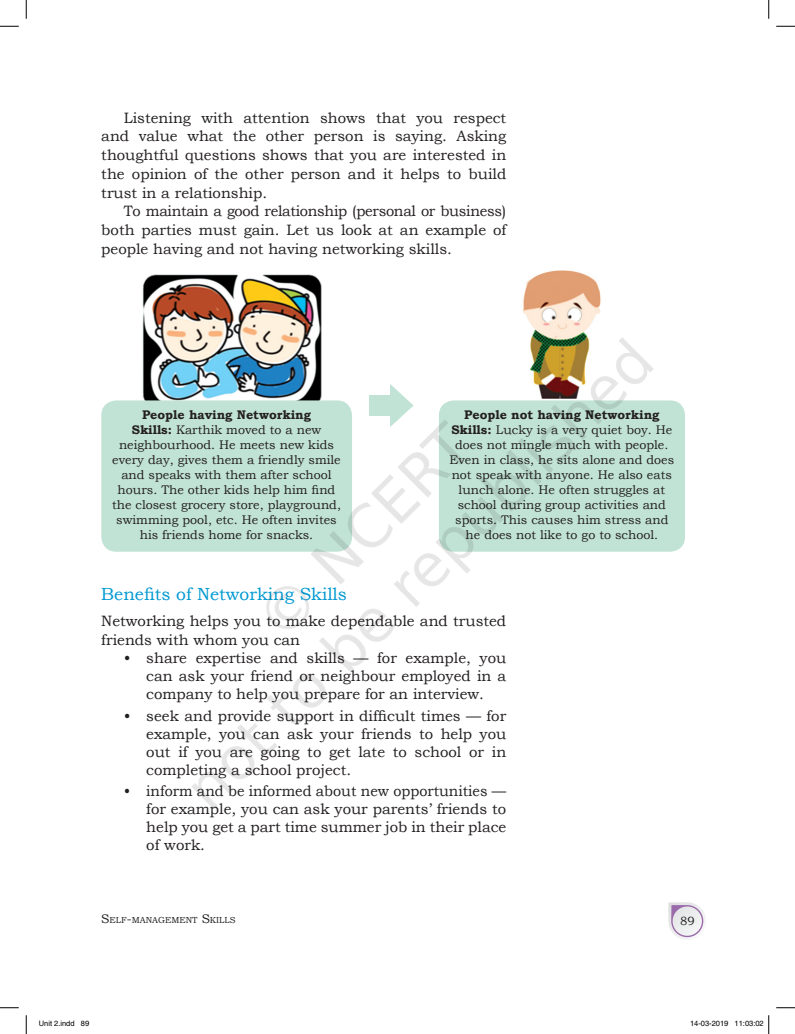
<style>
.page{position:relative;width:795px;height:1034px;background:#fff}
.page>*{position:absolute;margin:0;border:0;box-sizing:border-box;transform-origin:0 0}
.Head_3{font:17.5px "Bookman Old Style";color:#0099d1}
.Text_1_indent{font:15px/18.8px "Bookman Old Style";color:#231f20;text-align:justify}
.Text_1_indent-2{font:15px/18px "Bookman Old Style";color:#231f20;text-align:justify;scale:.96 1}
.Text{font:15px/18.8px "Bookman Old Style";color:#231f20}
.t1{font:12.5px/15px "Bookman Old Style";color:#231f20;text-align:center}
.t2{font:11.88px "Bookman Old Style";color:#231f20}
.t3{font:8.75px "Bookman Old Style";color:#231f20}
.t4{font:7.5px "Helvetica";color:#000}
.s1{font-weight:700}
.s2{font-size:12.5px}
</style>
<div class="page">
<svg style="left:0;top:25px;width:19px;height:2px"></svg>
<svg style="left:776px;top:25px;width:19px;height:2px"></svg>
<svg style="left:0;top:1007px;width:19px;height:1px"></svg>
<svg style="left:776px;top:1007px;width:19px;height:1px"></svg>
<svg style="left:25px;top:0;width:2px;height:19px"></svg>
<svg style="left:25px;top:1015px;width:2px;height:18px"></svg>
<svg style="left:768px;top:0;width:2px;height:19px"></svg>
<svg style="left:768px;top:1015px;width:2px;height:18px"></svg>
<img style="left:101px;top:270px;width:605px;height:670px">
<img style="left:109px;top:278px;width:558px;height:558px">
<p class="Text_1_indent" style="left:101px;top:108px;width:407px;text-indent:22px">Listening with attention shows that you respect and value what the other person is saying. Asking thoughtful questions shows that you are interested in the opinion of the other person and it helps to build trust in a relationship.</p>
<p class="Text_1_indent" style="left:101px;top:202px;width:406px;text-indent:22px">To maintain a good relationship (personal or business) both parties must gain. Let us look at an example of people having and not having networking skills.</p>
<p class="t1" style="left:112px;top:407px;width:231px"><span class="s1">People having Networking<br>Skills:</span> Karthik moved to a new neighbourhood. He meets new kids every day, gives them a friendly smile and speaks with them after school hours. The other kids help him find the closest grocery store, playground, swimming pool, etc. He often invites his friends home for snacks.</p>
<p class="t1" style="left:449px;top:407px;width:226px"><span class="s1">People not having Networking Skills:</span> Lucky is a very quiet boy. He does not mingle much with people.<br>Even in class, he sits alone and does not speak with anyone. He also eats lunch alone. He often struggles at school during group activities and sports. This causes him stress and he does not like to go to school.</p>
<p class="Head_3" style="left:101px;top:582px;width:247px">Benefits of Networking Skills</p>
<p class="Text" style="left:101px;top:611px;width:406px">Networking helps you to make dependable and trusted friends with whom you can</p>
<p class="Text_1_indent" style="left:146px;top:648px;width:361px;line-height:18px;text-indent:-22px">• share expertise and skills — for example, you can ask your friend or neighbour employed in a company to help you prepare for an interview.</p>
<p class="Text_1_indent" style="left:146px;top:706px;width:362px;line-height:18px;text-indent:-22px">• seek and provide support in difficult times — for example, you can ask your friends to help you out if you are going to get late to school or in completing a school project.</p>
<p class="Text_1_indent-2" style="left:146px;top:782px;width:377px;text-indent:-22px">• inform and be informed about new opportunities — for example, you can ask your parents’ friends to help you get a part time summer job in their place of work.</p>
<p class="t3" style="left:101px;top:914px;width:135px"><span class="s2">S</span>ELF<span class="s2">-</span>MANAGEMENT <span class="s2">S</span>KILLS</p>
<p class="t2" style="left:680px;top:913px;width:16px">89</p>
<p class="t4" style="left:39px;top:1019px;width:52px">Unit 2.indd 89</p>
<p class="t4" style="left:690px;top:1019px;width:75px">14-03-2019 11:03:02</p>
</div>
